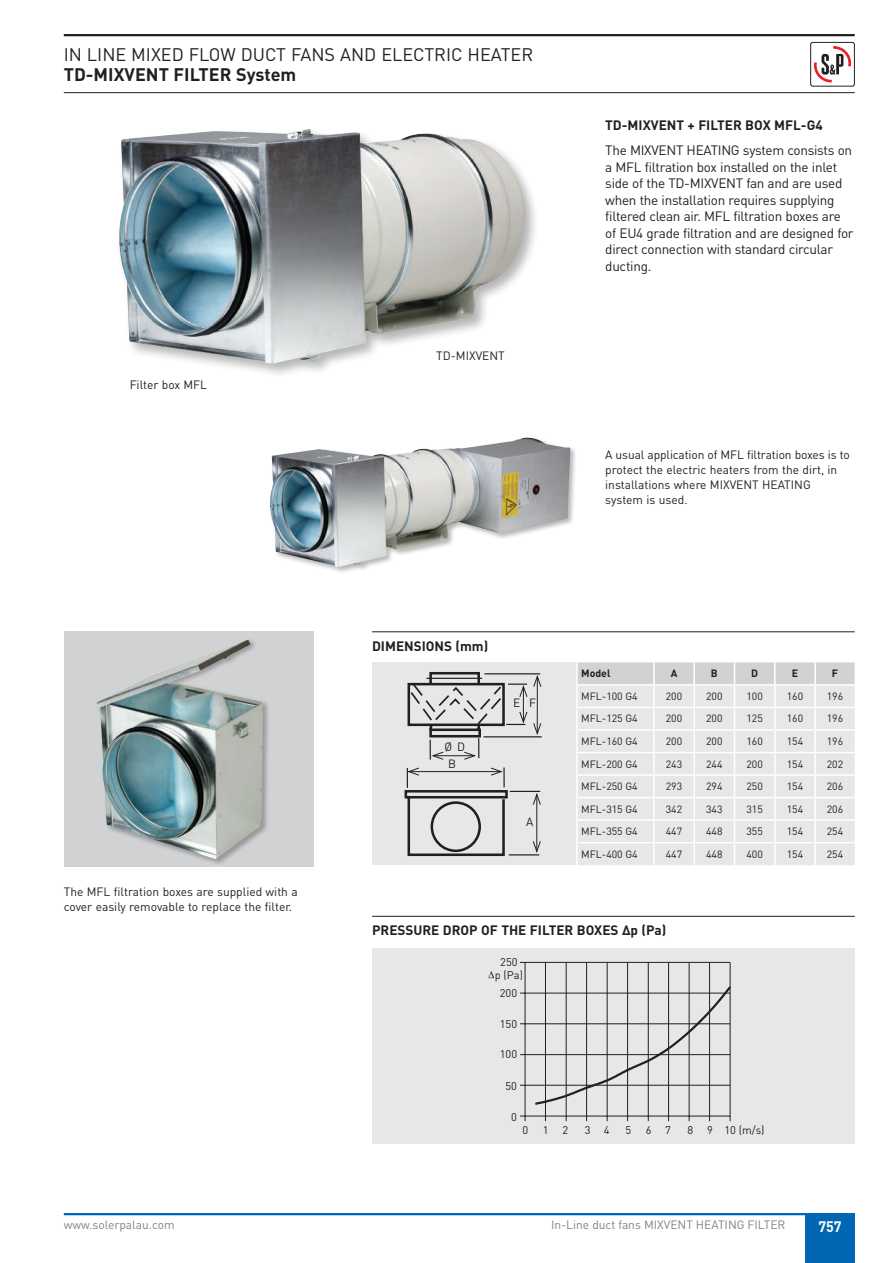
<style>
.page{position:relative;width:893px;height:1263px;background:#fff}
.page>*{position:absolute;margin:0;border:0;box-sizing:border-box;transform-origin:0 0}
.t1{font:18px "DIN";color:#231f20}
.t2{font:700 18px "DIN";color:#231f20}
.t3{font:700 15px "DIN";color:#fff;scale:.95 1}
.t4{font:13.5px/16.5px "DIN";letter-spacing:-.02em;color:#231f20}
.t5{font:700 13.5px "DIN";color:#231f20}
.t6{font:12px/15px "DIN";color:#231f20}
.t7{font:12px "DIN";color:#808285}
.t8{font:11.85px "DIN";color:#231f20}
.t9{font:11.1px "DIN";color:#231f20}
.t10{font:10.5px "DIN";color:#231f20}
.t11{font:700 10.5px "DIN";color:#231f20}
</style>
<div class="page">
<hr style="left:64px;top:34px;width:791px;height:2px;background:#231f20">
<hr style="left:64px;top:92px;width:791px;height:1px;background:#231f20">
<svg style="left:814px;top:47px;width:37px;height:36px"></svg>
<div style="left:810px;top:42px;width:45px;height:44px;border:1px solid #231f20;border-radius:2px"></div>
<div style="left:269px;top:436px;width:309px;height:139px;background:#231f20;opacity:.33"></div>
<img style="left:270px;top:438px;width:300px;height:129px">
<hr style="left:372px;top:631px;width:483px;height:1px;background:#231f20">
<div style="left:372px;top:662px;width:204px;height:203px;background:#e6e7e9"></div>
<svg style="left:405px;top:672px;width:137px;height:184px"></svg>
<div style="left:64px;top:631px;width:249px;height:236px;background:#d1d2d4"></div>
<div style="left:95px;top:638px;width:176px;height:228px;background:#231f20;opacity:.33"></div>
<img style="left:96px;top:639px;width:167px;height:220px">
<div style="left:116px;top:127px;width:424px;height:252px;background:#231f20;opacity:.33"></div>
<img style="left:119px;top:129px;width:406px;height:235px">
<svg style="left:578px;top:662px;width:277px;height:203px;background:#e5e6e8"></svg>
<hr style="left:775px;top:842px;width:40px;height:1px;background:#fff">
<hr style="left:774px;top:843px;width:2px;height:22px;background:#fff">
<hr style="left:815px;top:842px;width:40px;height:1px;background:#fff">
<hr style="left:814px;top:843px;width:2px;height:22px;background:#fff">
<div style="left:372px;top:948px;width:483px;height:195px;background:#e6e7e9"></div>
<hr style="left:525px;top:1116px;width:205px;height:1px;background:#231f20">
<hr style="left:730px;top:962px;width:1px;height:154px;background:#231f20">
<hr style="left:709px;top:962px;width:1px;height:154px;background:#231f20">
<hr style="left:689px;top:962px;width:1px;height:154px;background:#231f20">
<hr style="left:668px;top:962px;width:1px;height:154px;background:#231f20">
<hr style="left:648px;top:962px;width:1px;height:154px;background:#231f20">
<hr style="left:627px;top:962px;width:1px;height:154px;background:#231f20">
<hr style="left:607px;top:962px;width:1px;height:154px;background:#231f20">
<hr style="left:586px;top:962px;width:1px;height:154px;background:#231f20">
<hr style="left:566px;top:962px;width:1px;height:154px;background:#231f20">
<hr style="left:545px;top:962px;width:1px;height:154px;background:#231f20">
<svg style="left:520px;top:1116px;width:6px;height:5px"></svg>
<hr style="left:525px;top:962px;width:1px;height:154px;background:#231f20">
<hr style="left:525px;top:962px;width:205px;height:1px;background:#231f20">
<hr style="left:525px;top:993px;width:205px;height:1px;background:#231f20">
<hr style="left:525px;top:1023px;width:205px;height:1px;background:#231f20">
<hr style="left:525px;top:1054px;width:205px;height:1px;background:#231f20">
<hr style="left:525px;top:1085px;width:205px;height:1px;background:#231f20">
<svg style="left:488px;top:971px;width:6px;height:7px"></svg>
<svg style="left:533px;top:984px;width:198px;height:122px"></svg>
<hr style="left:372px;top:916px;width:483px;height:1px;background:#231f20">
<div style="left:805px;top:1214px;width:50px;height:49px;background:#0166b3"></div>
<hr style="left:64px;top:1213px;width:791px;height:2px;background:#0166b3">
<h1 class="t1" style="left:64px;top:43px;width:471px">IN LINE MIXED FLOW DUCT FANS AND ELECTRIC HEATER</h1>
<h1 class="t2" style="left:64px;top:62px;width:234px">TD-MIXVENT FILTER System</h1>
<p class="t6" style="left:130px;top:377px;width:79px">Filter box MFL</p>
<p class="t6" style="left:436px;top:348px;width:70px">TD-MIXVENT</p>
<p class="t5" style="left:605px;top:117px;width:219px">TD-MIXVENT + FILTER BOX MFL-G4</p>
<p class="t4" style="left:605px;top:142px;width:250px">The MIXVENT HEATING system consists on a MFL filtration box installed on the inlet side of the TD-MIXVENT fan and are used when the installation requires supplying filtered clean air. MFL filtration boxes are of EU4 grade filtration and are designed for direct connection with standard circular ducting.</p>
<p class="t6" style="left:605px;top:447px;width:246px">A usual application of MFL filtration boxes is to protect the electric heaters from the dirt, in installations where MIXVENT HEATING system is used.</p>
<p class="t6" style="left:64px;top:883px;width:235px">The MFL filtration boxes are supplied with a cover easily removable to replace the filter.</p>
<p class="t5" style="left:372px;top:637px;width:118px">DIMENSIONS (mm)</p>
<p class="t8" style="left:445px;top:739px;width:22px">Ø D</p>
<p class="t8" style="left:448px;top:757px;width:9px">B</p>
<p class="t8" style="left:513px;top:696px;width:24px">E F</p>
<p class="t8" style="left:526px;top:814px;width:9px">A</p>
<p class="t11" style="left:581px;top:667px;width:31px">Model</p>
<p class="t11" style="left:671px;top:667px;width:8px">A</p>
<p class="t11" style="left:711px;top:667px;width:8px">B</p>
<p class="t11" style="left:751px;top:667px;width:8px">D</p>
<p class="t11" style="left:792px;top:667px;width:8px">E</p>
<p class="t11" style="left:832px;top:667px;width:8px">F</p>
<p class="t10" style="left:581px;top:690px;width:58px">MFL-100 G4</p>
<p class="t10" style="left:666px;top:690px;width:18px">200</p>
<p class="t10" style="left:706px;top:690px;width:18px">200</p>
<p class="t10" style="left:746px;top:690px;width:18px">100</p>
<p class="t10" style="left:787px;top:690px;width:18px">160</p>
<p class="t10" style="left:827px;top:690px;width:18px">196</p>
<p class="t10" style="left:581px;top:712px;width:58px">MFL-125 G4</p>
<p class="t10" style="left:666px;top:712px;width:18px">200</p>
<p class="t10" style="left:706px;top:712px;width:18px">200</p>
<p class="t10" style="left:746px;top:712px;width:18px">125</p>
<p class="t10" style="left:787px;top:712px;width:18px">160</p>
<p class="t10" style="left:827px;top:712px;width:18px">196</p>
<p class="t10" style="left:581px;top:735px;width:58px">MFL-160 G4</p>
<p class="t10" style="left:666px;top:735px;width:18px">200</p>
<p class="t10" style="left:706px;top:735px;width:18px">200</p>
<p class="t10" style="left:746px;top:735px;width:18px">160</p>
<p class="t10" style="left:787px;top:735px;width:18px">154</p>
<p class="t10" style="left:827px;top:735px;width:18px">196</p>
<p class="t10" style="left:581px;top:757px;width:58px">MFL-200 G4</p>
<p class="t10" style="left:666px;top:757px;width:18px">243</p>
<p class="t10" style="left:706px;top:757px;width:18px">244</p>
<p class="t10" style="left:746px;top:757px;width:18px">200</p>
<p class="t10" style="left:787px;top:757px;width:18px">154</p>
<p class="t10" style="left:827px;top:757px;width:18px">202</p>
<p class="t10" style="left:581px;top:780px;width:58px">MFL-250 G4</p>
<p class="t10" style="left:666px;top:780px;width:18px">293</p>
<p class="t10" style="left:706px;top:780px;width:18px">294</p>
<p class="t10" style="left:746px;top:780px;width:18px">250</p>
<p class="t10" style="left:787px;top:780px;width:18px">154</p>
<p class="t10" style="left:827px;top:780px;width:18px">206</p>
<p class="t10" style="left:581px;top:802px;width:58px">MFL-315 G4</p>
<p class="t10" style="left:666px;top:802px;width:18px">342</p>
<p class="t10" style="left:706px;top:802px;width:18px">343</p>
<p class="t10" style="left:746px;top:802px;width:18px">315</p>
<p class="t10" style="left:787px;top:802px;width:18px">154</p>
<p class="t10" style="left:827px;top:802px;width:18px">206</p>
<p class="t10" style="left:581px;top:825px;width:58px">MFL-355 G4</p>
<p class="t10" style="left:666px;top:825px;width:18px">447</p>
<p class="t10" style="left:706px;top:825px;width:18px">448</p>
<p class="t10" style="left:746px;top:825px;width:18px">355</p>
<p class="t10" style="left:787px;top:825px;width:18px">154</p>
<p class="t10" style="left:827px;top:825px;width:18px">254</p>
<p class="t10" style="left:581px;top:847px;width:58px">MFL-400 G4</p>
<p class="t10" style="left:666px;top:847px;width:18px">447</p>
<p class="t10" style="left:706px;top:847px;width:18px">448</p>
<p class="t10" style="left:746px;top:847px;width:18px">400</p>
<p class="t10" style="left:787px;top:847px;width:18px">154</p>
<p class="t10" style="left:827px;top:847px;width:18px">254</p>
<p class="t5" style="left:372px;top:921px;width:296px">PRESSURE DROP OF THE FILTER BOXES ∆p (Pa)</p>
<p class="t9" style="left:500px;top:955px;width:19px">250</p>
<p class="t9" style="left:495px;top:968px;width:30px">p (Pa)</p>
<p class="t9" style="left:500px;top:986px;width:19px">200</p>
<p class="t9" style="left:500px;top:1017px;width:19px">150</p>
<p class="t9" style="left:500px;top:1047px;width:19px">100</p>
<p class="t9" style="left:505px;top:1078px;width:13px">50</p>
<p class="t9" style="left:511px;top:1110px;width:7px">0</p>
<p class="t9" style="left:522px;top:1123px;width:7px">0</p>
<p class="t9" style="left:543px;top:1123px;width:7px">1</p>
<p class="t9" style="left:563px;top:1123px;width:7px">2</p>
<p class="t9" style="left:585px;top:1123px;width:26px">3 4</p>
<p class="t9" style="left:625px;top:1123px;width:7px">5</p>
<p class="t9" style="left:646px;top:1123px;width:27px">6 7</p>
<p class="t9" style="left:687px;top:1123px;width:7px">8</p>
<p class="t9" style="left:707px;top:1123px;width:59px">9 10 (m/s)</p>
<p class="t7" style="left:64px;top:1217px;width:112px">www.solerpalau.com</p>
<p class="t7" style="left:551px;top:1217px;width:236px">In-Line duct fans MIXVENT HEATING FILTER</p>
<p class="t3" style="left:818px;top:1217px;width:26px">757</p>
</div>
